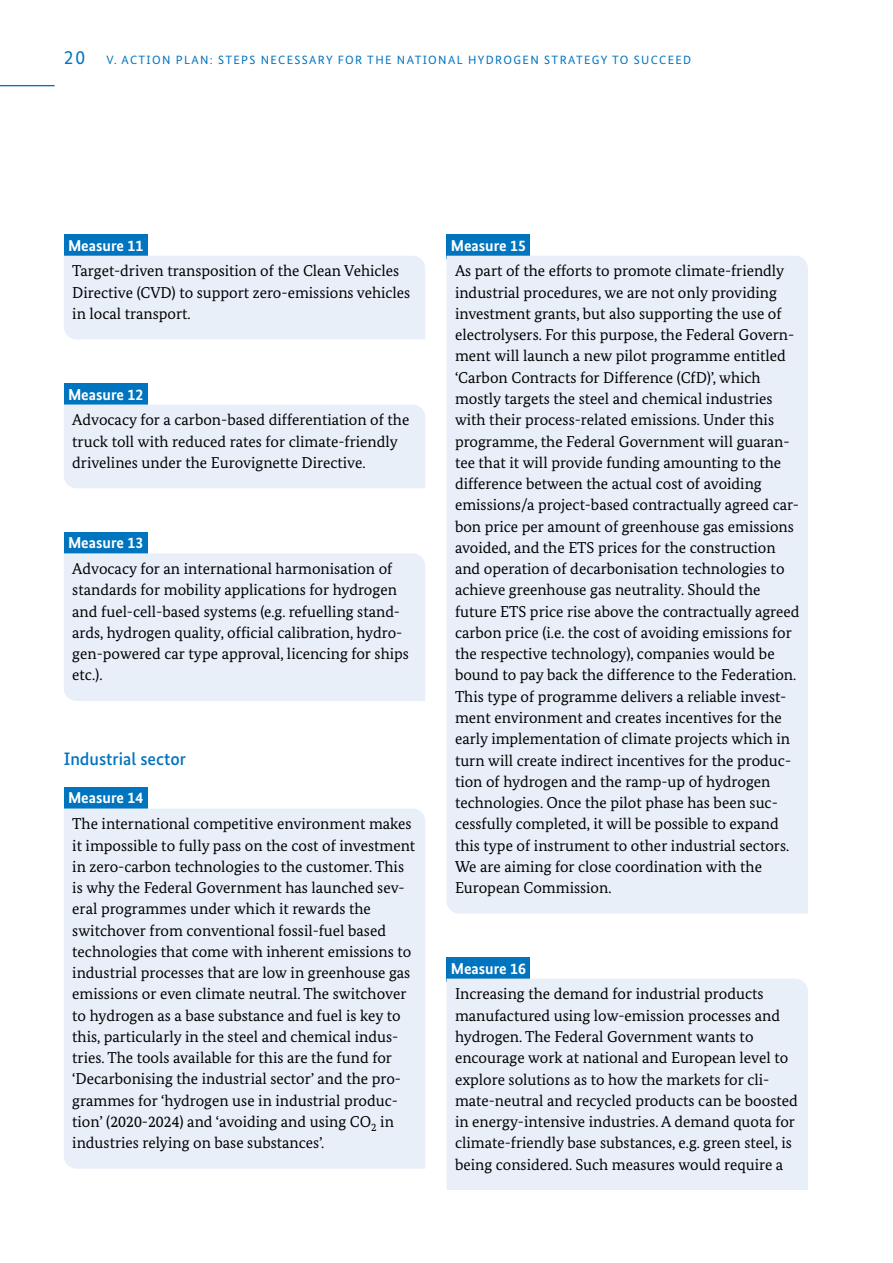
<style>
.page{position:relative;width:893px;height:1263px;background:#fff}
.page>*{position:absolute;margin:0;border:0;box-sizing:border-box;transform-origin:0 0}
.t1{font:500 18px "Bundes Sans";color:#0074be}
.t2{font:15.75px/21.3px "Bundes Serif";color:#000}
.t3{font:700 15.75px "Bundes Sans";color:#fff}
.t4{font:12px "Bundes Sans";letter-spacing:.11em;color:#0074be}
.s1{font-size:19.5px}
</style>
<div class="page">
<hr style="left:0;top:85px;width:54px;height:1px;background:#0074be">
<div style="left:64px;top:234px;width:84px;height:25px;background:#0074be"></div>
<div style="left:64px;top:256px;width:361px;height:83px;background:#e8eff9"></div>
<div style="left:64px;top:383px;width:84px;height:24px;background:#0074be"></div>
<div style="left:64px;top:404px;width:361px;height:84px;background:#e8eff9"></div>
<div style="left:64px;top:532px;width:84px;height:24px;background:#0074be"></div>
<div style="left:64px;top:553px;width:361px;height:148px;background:#e8eff9"></div>
<div style="left:64px;top:787px;width:84px;height:24px;background:#0074be"></div>
<div style="left:64px;top:808px;width:361px;height:361px;background:#e8eff9"></div>
<div style="left:446px;top:234px;width:84px;height:25px;background:#0074be"></div>
<div style="left:446px;top:256px;width:362px;height:657px;background:#e8eff9"></div>
<div style="left:446px;top:957px;width:84px;height:24px;background:#0074be"></div>
<div style="left:446px;top:979px;width:362px;height:211px;background:#e8eff9"></div>
<p class="t4" style="left:64px;top:52px;width:629px"><span class="s1">20</span> V. ACTION PLAN: STEPS NECESSARY FOR THE NATIONAL HYDROGEN STRATEGY TO SUCCEED</p>
<p class="t3" style="left:68px;top:236px;width:77px">Measure 11</p>
<p class="t2" style="left:72px;top:260px;width:340px">Target-driven transposition of the Clean Vehicles<br>Directive (CVD) to support zero-emissions vehicles in local transport.</p>
<p class="t3" style="left:68px;top:384px;width:77px">Measure 12</p>
<p class="t2" style="left:72px;top:409px;width:339px">Advocacy for a carbon-based differentiation of the truck toll with reduced rates for climate-friendly drivelines under the Eurovignette Directive.</p>
<p class="t3" style="left:68px;top:533px;width:77px">Measure 13</p>
<p class="t2" style="left:72px;top:558px;width:338px">Advocacy for an international harmonisation of standards for mobility applications for hydrogen and fuel-cell-based systems (e.g. refuelling stand&shy;ards, hydrogen quality, official calibration, hydro&shy;gen-powered car type approval, licencing for ships etc.).</p>
<p class="t1" style="left:64px;top:748px;width:124px">Industrial sector</p>
<p class="t3" style="left:68px;top:788px;width:77px">Measure 14</p>
<p class="t2" style="left:72px;top:813px;width:344px">The international competitive environment makes it impossible to fully pass on the cost of investment in zero-carbon technologies to the customer. This is why the Federal Government has launched sev&shy;eral programmes under which it rewards the switchover from conventional fossil-fuel based technologies that come with inherent emissions to industrial processes that are low in greenhouse gas emissions or even climate neutral. The switchover to hydrogen as a base substance and fuel is key to this, particularly in the steel and chemical indus&shy;tries. The tools available for this are the fund for ‘Decarbonising the industrial sector’ and the pro&shy;grammes for ‘hydrogen use in industrial produc&shy;tion’ (2020-2024) and ‘avoiding and using CO<sub>2</sub> in industries relying on base substances’.</p>
<p class="t3" style="left:451px;top:236px;width:77px">Measure 15</p>
<p class="t2" style="left:455px;top:260px;width:346px">As part of the efforts to promote climate-friendly industrial procedures, we are not only providing investment grants, but also supporting the use of electrolysers. For this purpose, the Federal Govern&shy;ment will launch a new pilot programme entitled ‘Carbon Contracts for Difference (CfD)’, which mostly targets the steel and chemical industries with their process-related emissions. Under this programme, the Federal Government will guaran&shy;tee that it will provide funding amounting to the difference between the actual cost of avoiding emissions/a project-based contractually agreed car&shy;bon price per amount of greenhouse gas emissions avoided, and the ETS prices for the construction and operation of decarbonisation technologies to achieve greenhouse gas neutrality. Should the future ETS price rise above the contractually agreed carbon price (i.e. the cost of avoiding emissions for the respective technology), companies would be bound to pay back the difference to the Federation.<br>This type of programme delivers a reliable invest&shy;ment environment and creates incentives for the early implementation of climate projects which in turn will create indirect incentives for the produc&shy;tion of hydrogen and the ramp-up of hydrogen technologies. Once the pilot phase has been suc&shy;cessfully completed, it will be possible to expand this type of instrument to other industrial sectors.<br>We are aiming for close coordination with the European Commission.</p>
<p class="t3" style="left:451px;top:959px;width:77px">Measure 16</p>
<p class="t2" style="left:455px;top:983px;width:344px">Increasing the demand for industrial products manufactured using low-emission processes and hydrogen. The Federal Government wants to encourage work at national and European level to explore solutions as to how the markets for cli&shy;mate-neutral and recycled products can be boosted in energy-intensive industries. A demand quota for climate-friendly base substances, e.g. green steel, is being considered. Such measures would require a</p>
</div>
